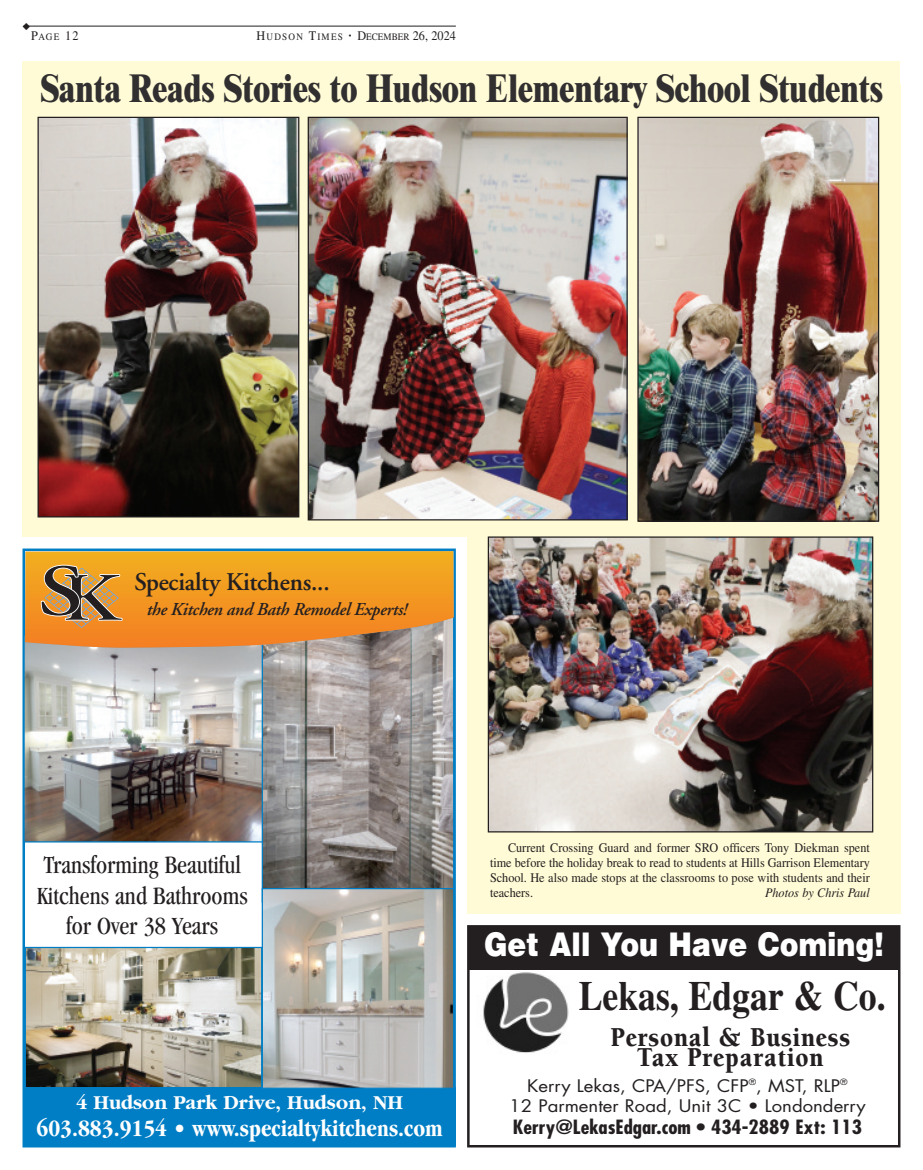
<style>
.page{position:relative;width:923px;height:1170px;background:#fff}
.page>*{position:absolute;margin:0;border:0;box-sizing:border-box;transform-origin:0 0}
.t1{font:700 41.5px "Times";color:#231f20;scale:.86 1}
.t2{font:800 38.75px "Times";color:#312f30;scale:.8 1}
.t3{font:900 32.62px "Helvetica";color:#fff;scale:.87 1}
.t4{font:900 28.12px/20.2px "Berkeley";letter-spacing:.035em;color:#231f20;text-align:center;scale:.87 1}
.t5{font:condensed 25.62px/30.8px "Garamond";color:#231f20;text-align:center}
.t6{font:600 25.5px "Adobe Garamond";letter-spacing:-.01em;color:#231f20}
.t7{font:700 condensed 24.38px "Garamond";color:#fff}
.t8{font:italic 23.12px "Adobe Garamond";color:#fff}
.t9{font:700 20.5px "Garamond";color:#fff}
.t10{font:700 condensed 19.12px "Futura";color:#231f20;scale:1.1 1}
.t11{font:italic 600 18.12px "Adobe Garamond";color:#231f20}
.t12{font:16.88px/20.2px "Futura";color:#231f20;text-align:center;scale:1.1 1}
.t13{font:13.12px/15px "Times";color:#231f20;text-align:justify;scale:.93 1}
.t14{font:italic 13.12px "Times";color:#231f20;scale:.93 1}
.t15{font:9.88px "Times";letter-spacing:.135em;color:#231f20;scale:.93 1}
.s1{font-size:9.88px}
.s2{font-size:13.12px}
.s3{font-size:7.5px}
</style>
<div class="page">
<hr style="left:23px;top:26px;width:433px;height:1px;background:#231f20">
<svg style="left:25px;top:552px;width:428px;height:395px"></svg>
<div style="left:23px;top:1088px;width:432px;height:58px;background:#007ec5"></div>
<img style="left:25px;top:648px;width:237px;height:193px">
<img style="left:264px;top:648px;width:188px;height:240px">
<img style="left:264px;top:890px;width:188px;height:197px">
<div style="left:262px;top:888px;width:192px;height:201px;border:1px solid #007ec5"></div>
<img style="left:27px;top:949px;width:233px;height:137px">
<div style="left:25px;top:947px;width:237px;height:141px;border:1px solid #007ec5"></div>
<svg style="left:25px;top:617px;width:428px;height:31px;background:#de8b40"></svg>
<div style="left:467px;top:925px;width:433px;height:223px;border:2px solid #231f20"></div>
<img style="left:476px;top:969px;width:98px;height:84px">
<div style="left:469px;top:927px;width:430px;height:42px;background:#231f20"></div>
<div style="left:22px;top:62px;width:878px;height:475px;background:#fffbd6"></div>
<div style="left:467px;top:84px;width:433px;height:830px;background:#fffbd6"></div>
<img style="left:639px;top:119px;width:238px;height:401px">
<div style="left:637px;top:117px;width:242px;height:405px;border:1px solid #231f20"></div>
<img style="left:489px;top:538px;width:382px;height:292px">
<div style="left:487px;top:536px;width:386px;height:296px;border:1px solid #231f20"></div>
<img style="left:40px;top:119px;width:257px;height:397px">
<div style="left:38px;top:117px;width:261px;height:401px;border:1px solid #231f20"></div>
<img style="left:310px;top:119px;width:315px;height:399px">
<div style="left:308px;top:117px;width:319px;height:403px;border:1px solid #231f20"></div>
<svg style="left:23px;top:25px;width:7px;height:2px"></svg>
<p class="t13" style="left:31px;top:29px;width:52px">P<span class="s1">AGE</span> 12</p>
<p class="t15" style="left:256px;top:33px;width:216px"><span class="s2">H</span>UDSON <span class="s2">T</span>IMES <span class="s3">•</span> <span class="s2">D</span>ECEMBER <span class="s2">26, 2024</span></p>
<h2 class="t2" style="left:40px;top:74px;width:1054px">Santa Reads Stories to Hudson Elementary School Students</h2>
<h3 class="t6" style="left:134px;top:572px;width:197px">Specialty Kitchens...</h3>
<h3 class="t11" style="left:147px;top:602px;width:264px">the Kitchen and Bath Remodel Experts!</h3>
<h3 class="t5" style="left:37px;top:851px;width:212px">Transforming Beautiful<br>Kitchens and Bathrooms for Over 38 Years</h3>
<h3 class="t9" style="left:76px;top:1090px;width:328px">4 Hudson Park Drive, Hudson, NH</h3>
<h3 class="t7" style="left:36px;top:1119px;width:407px">603.883.9154 • www.specialtykitchens.com</h3>
<h3 class="t8" style="left:142px;top:1126px;width:263px">www.specialtykitchens.com</h3>
<p class="t13" style="left:490px;top:841px;width:410px;text-indent:18px">Current Crossing Guard and former SRO officers Tony Diekman spent time before the holiday break to read to students at Hills Garrison Elementary School. He also made stops at the classrooms to pose with students and their teachers.</p>
<p class="t14" style="left:765px;top:888px;width:114px">Photos by Chris Paul</p>
<h3 class="t3" style="left:484px;top:933px;width:461px">Get All You Have Coming!</h3>
<h1 class="t1" style="left:578px;top:982px;width:358px">Lekas, Edgar &amp; Co.</h1>
<h3 class="t4" style="left:610px;top:1029px;width:277px">Personal &amp; Business<br>Tax Preparation</h3>
<p class="t12" style="left:509px;top:1077px;width:325px">Kerry Lekas, CPA/PFS, CFP<sup>®</sup>, MST, RLP<sup>®<br></sup>12 Parmenter Road, Unit 3C • Londonderry</p>
<h3 class="t10" style="left:513px;top:1119px;width:319px">Kerry@LekasEdgar.com • 434-2889 Ext: 113</h3>
</div>
